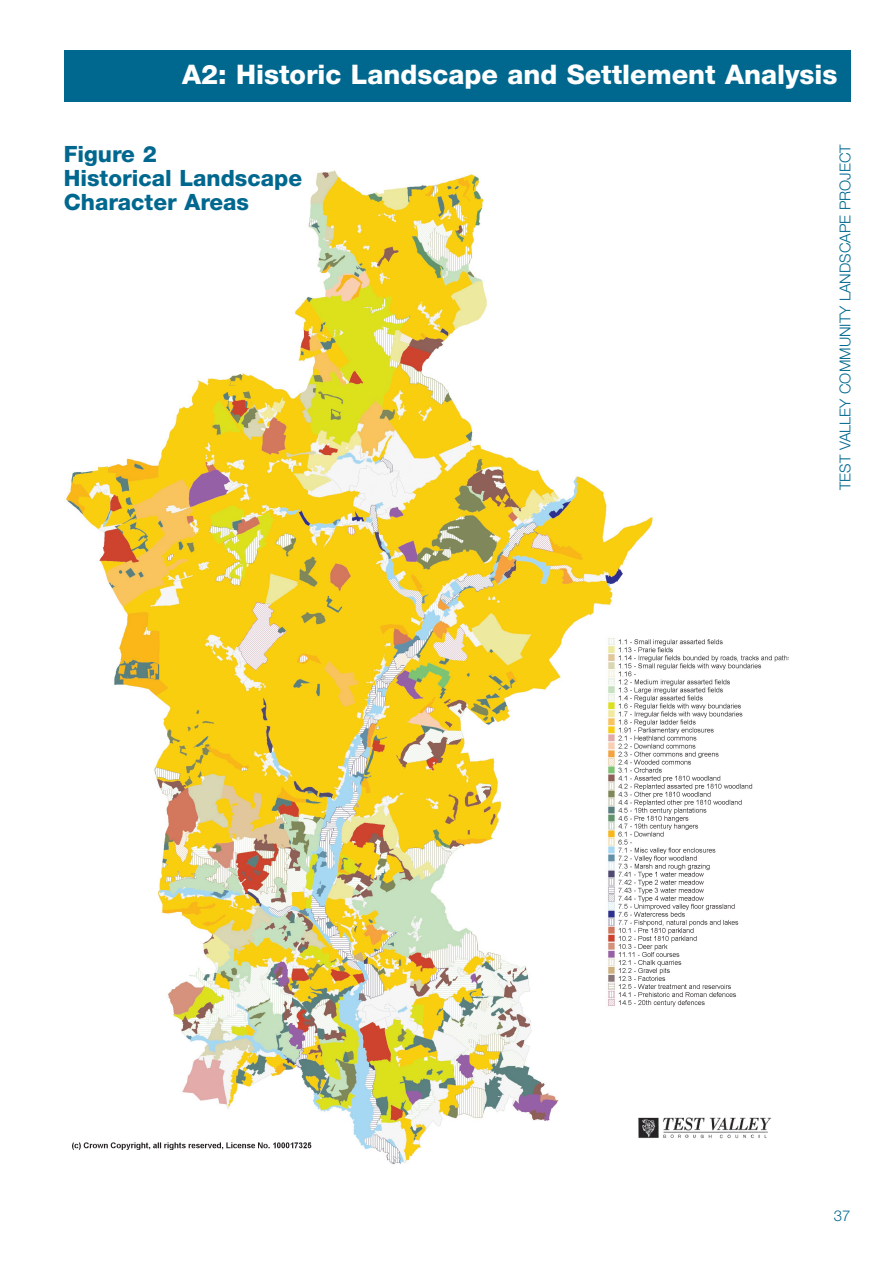
<style>
.page{position:relative;width:893px;height:1263px;background:#fff}
.page>*{position:absolute;margin:0;border:0;box-sizing:border-box;transform-origin:0 0}
.t1{font:800 27px "Helvetica Neue";color:#fff}
.t2{font:800 22.5px/24px "Helvetica Neue";color:#00688f}
.t3{font:300 15px "Helvetica Neue";color:#00688f}
</style>
<div class="page">
<div style="left:64px;top:50px;width:786px;height:51px;background:#00688f"></div>
<img style="left:66px;top:170px;width:723px;height:995px">
<p class="t1" style="left:182px;top:59px;width:657px">A2: Historic Landscape and Settlement Analysis</p>
<p class="t2" style="left:64px;top:142px;width:240px">Figure 2<br>Historical Landscape<br>Character Areas</p>
<p class="t3" style="left:836px;top:490px;width:347px;rotate:-90deg">TEST VALLEY COMMUNITY LANDSCAPE PROJECT</p>
<p class="t3" style="left:834px;top:1206px;width:18px">37</p>
</div>
